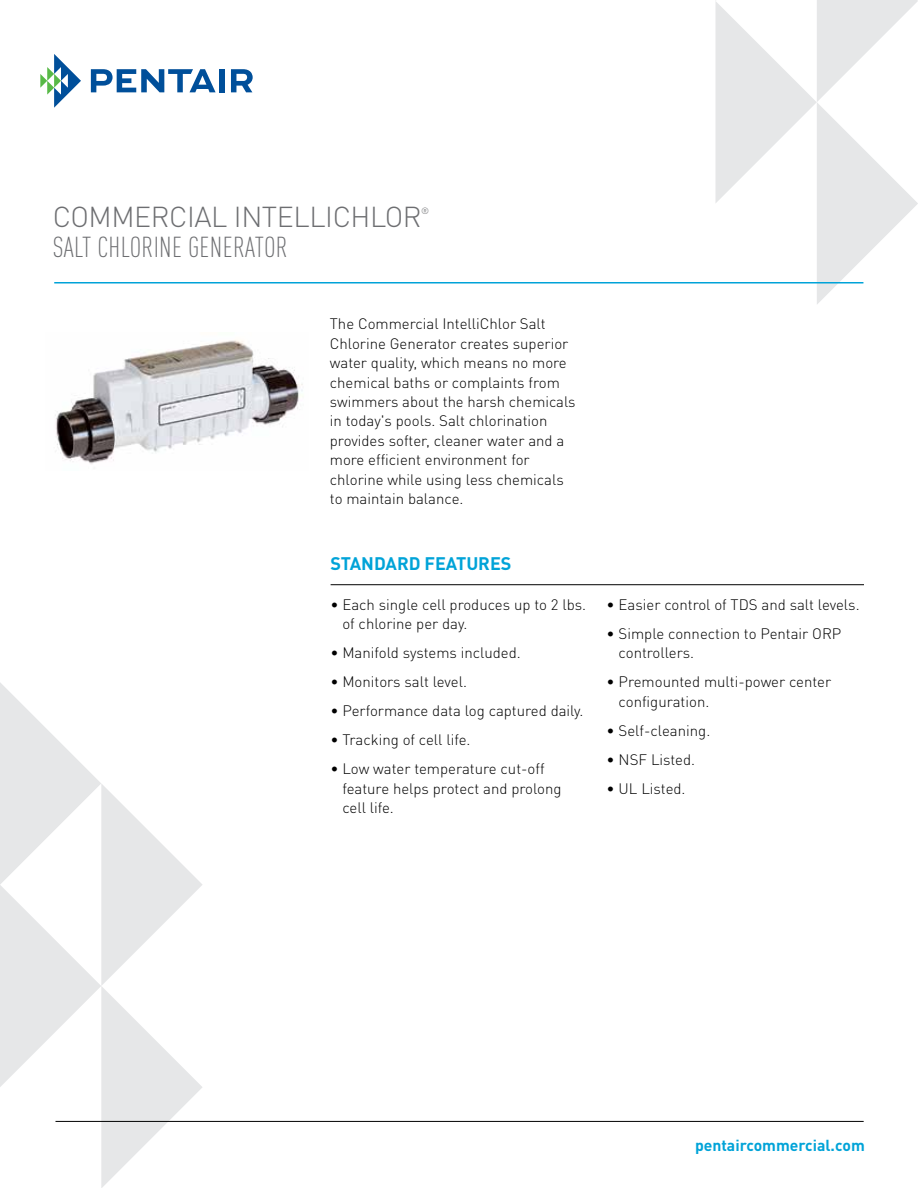
<style>
.page{position:relative;width:918px;height:1188px;background:#fff}
.page>*{position:absolute;margin:0;border:0;box-sizing:border-box;transform-origin:0 0}
.t1{font:300 28.5px "DIN Pro";letter-spacing:-.015em;color:#6d6e71}
.t2{font:300 condensed 28.5px "DIN Pro";letter-spacing:.01em;color:#6d6e71}
.t3{font:700 18px "DIN Pro";letter-spacing:-.005em;color:#00a3d8}
.t4{font:700 15.75px "DIN Pro";color:#00a3d8}
.t5{font:300 15px/19.5px "DIN Pro";color:#000}
.t6{font:300 9px "DIN Pro";color:#6d6e71}
</style>
<div class="page">
<svg style="left:0;top:683px;width:203px;height:505px"></svg>
<svg style="left:715px;top:0;width:203px;height:304px"></svg>
<hr style="left:54px;top:282px;width:809px;height:2px;background:#00a3d8">
<svg style="left:40px;top:54px;width:41px;height:54px"></svg>
<svg style="left:91px;top:69px;width:125px;height:23px"></svg>
<div style="left:219px;top:69px;width:6px;height:23px;background:#004f9a"></div>
<svg style="left:231px;top:69px;width:22px;height:23px"></svg>
<hr style="left:331px;top:584px;width:533px;height:1px;background:#000">
<hr style="left:56px;top:1121px;width:808px;height:1px;background:#000">
<img style="left:55px;top:340px;width:248px;height:124px">
<h1 class="t1" style="left:53px;top:195px;width:370px">COMMERCIAL INTELLICHLOR</h1>
<p class="t6" style="left:421px;top:204px;width:10px">®</p>
<h1 class="t2" style="left:53px;top:227px;width:236px">SALT CHLORINE GENERATOR</h1>
<p class="t5" style="left:330px;top:313px;width:247px">The Commercial IntelliChlor Salt Chlorine Generator creates superior water quality, which means no more chemical baths or complaints from swimmers about the harsh chemicals in today's pools. Salt chlorination provides softer, cleaner water and a more efficient environment for chlorine while using less chemicals to maintain balance.</p>
<p class="t3" style="left:330px;top:549px;width:183px">STANDARD FEATURES</p>
<p class="t5" style="left:342px;top:593px;width:245px;text-indent:-12px">• Each single cell produces up to 2 lbs. of chlorine per day.</p>
<p class="t5" style="left:330px;top:642px;width:192px">• Manifold systems included.</p>
<p class="t5" style="left:330px;top:671px;width:138px">• Monitors salt level.</p>
<p class="t5" style="left:330px;top:700px;width:255px">• Performance data log captured daily.</p>
<p class="t5" style="left:330px;top:729px;width:142px">• Tracking of cell life.</p>
<p class="t5" style="left:342px;top:758px;width:221px;text-indent:-12px">• Low water temperature cut-off feature helps protect and prolong cell life.</p>
<p class="t5" style="left:607px;top:593px;width:255px">• Easier control of TDS and salt levels.</p>
<p class="t5" style="left:619px;top:622px;width:224px;text-indent:-12px">• Simple connection to Pentair ORP controllers.</p>
<p class="t5" style="left:619px;top:671px;width:214px;text-indent:-12px">• Premounted multi-power center configuration.</p>
<p class="t5" style="left:607px;top:719px;width:105px">• Self-cleaning.</p>
<p class="t5" style="left:607px;top:748px;width:90px">• NSF Listed.</p>
<p class="t5" style="left:607px;top:778px;width:80px">• UL Listed.</p>
<p class="t4" style="left:695px;top:1132px;width:171px">pentaircommercial.com</p>
</div>
